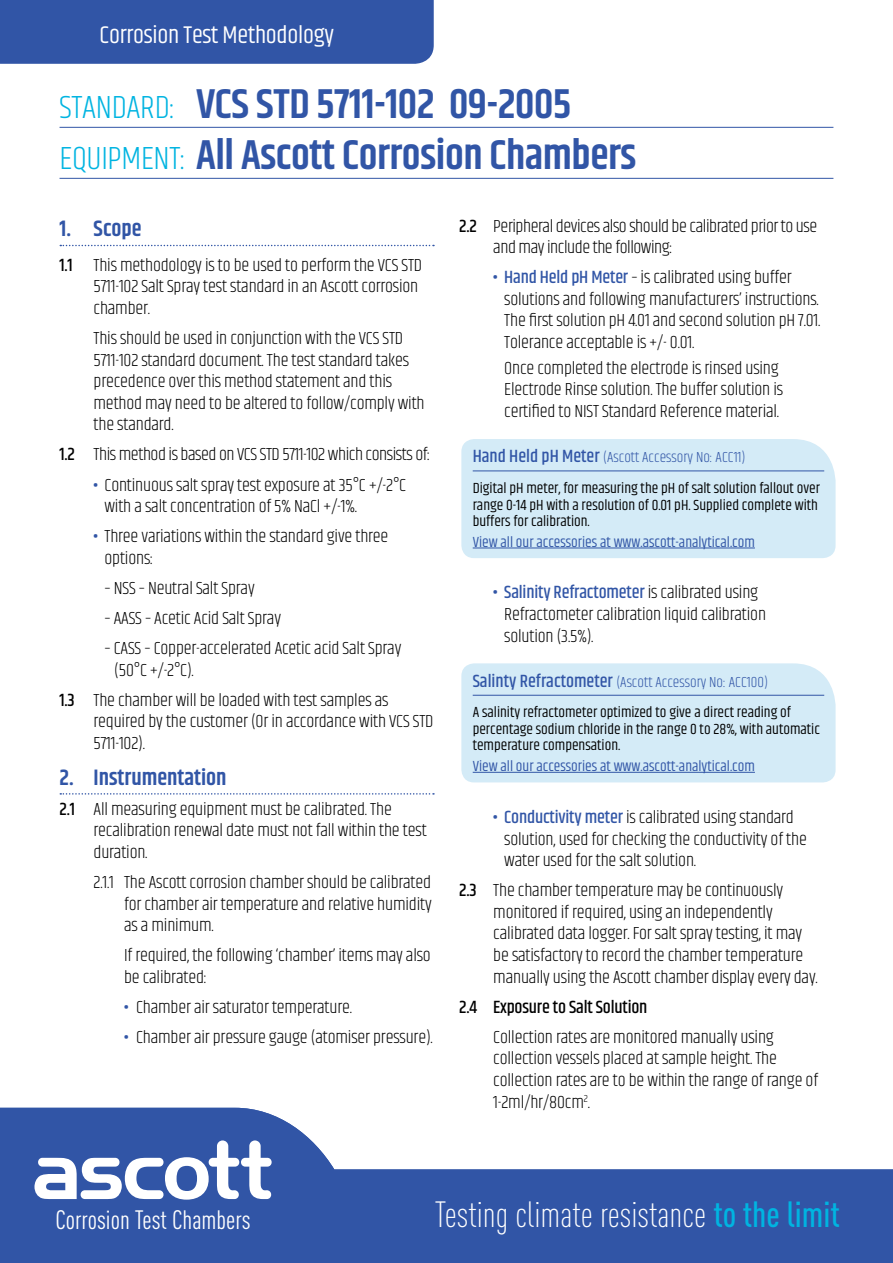
<style>
.page{position:relative;width:893px;height:1263px;background:#fff}
.page>*{position:absolute;margin:0;border:0;box-sizing:border-box;transform-origin:0 0}
.t1{font:600 42px/51px "Khand";letter-spacing:-.01em;color:#3155a6}
.t2{font:300 36px "DIN Cond";color:#fff}
.t3{font:26.25px "DIN Cond";color:#fff}
.t4{font:24.75px "Khand";letter-spacing:-.01em;color:#fff}
.t5{font:600 22.5px "Khand";color:#3155a6}
.t6{font:300 18px/21.6px "Khand";letter-spacing:-.01em;color:#000}
.t7{font:500 18px "Khand";letter-spacing:-.01em;color:#000}
.t8{font:15px/30.9px "Khand";color:#000}
.t9{font:15px "Khand";color:#3155a6}
.s1{font-weight:300;font-size:33px;color:#00b4e1}
.s2{font-weight:500}
.s3{font-weight:700;color:#3155a6}
.s4{font-weight:500;color:#3155a6}
.s5{font-weight:500;font-size:18px;color:#3155a6}
.s6{font-weight:300;color:#3155a6}
.s7{font-weight:500;color:#00b4e1}
</style>
<div class="page">
<svg style="left:0;top:1108px;width:893px;height:155px;fill:#3155a6"></svg>
<svg style="left:34px;top:1140px;width:238px;height:59px"></svg>
<hr style="left:60px;top:127px;width:773px;height:1px;background:#3155a6">
<hr style="left:60px;top:178px;width:773px;height:1px;background:#3155a6">
<svg style="left:60px;top:245px;width:374px;height:1px"></svg>
<svg style="left:60px;top:793px;width:374px;height:2px"></svg>
<div style="left:0;top:0;width:434px;height:64px;background:#3155a6"></div>
<div style="left:461px;top:439px;width:375px;height:119px;background:#d4ebf7"></div>
<hr style="left:473px;top:471px;width:351px;height:1px;background:#3155a6">
<hr style="left:473px;top:548px;width:282px;height:1px;background:#3155a6">
<div style="left:461px;top:663px;width:375px;height:119px;background:#d4ebf7"></div>
<hr style="left:473px;top:695px;width:351px;height:1px;background:#3155a6">
<hr style="left:473px;top:772px;width:282px;height:1px;background:#3155a6">
<h3 class="t4" style="left:100px;top:20px;width:236px">Corrosion Test Methodology</h3>
<h1 class="t1" style="left:60px;top:81px;width:578px"><span class="s1">STANDARD:</span> VCS STD 5711-102 09-2005<br><span class="s1">EQUIPMENT:</span> All Ascott Corrosion Chambers</h1>
<p class="t5" style="left:60px;top:214px;width:83px">1. Scope</p>
<p class="t6" style="left:94px;top:255px;width:330px;text-indent:-34px"><span class="s2">1.1</span> This methodology is to be used to perform the VCS STD<br>5711-102 Salt Spray test standard in an Ascott corrosion chamber.</p>
<p class="t6" style="left:94px;top:328px;width:333px">This should be used in conjunction with the VCS STD 5711-102 standard document. The test standard takes precedence over this method statement and this method may need to be altered to follow/comply with the standard.</p>
<p class="t6" style="left:60px;top:445px;width:373px"><span class="s2">1.2</span> This method is based on VCS STD 5711-102 which consists of:</p>
<p class="t6" style="left:105px;top:475px;width:303px;text-indent:-11px"><span class="s3">•</span> Continuous salt spray test exposure at 35°C +/-2°C with a salt concentration of 5% NaCl +/-1%.</p>
<p class="t6" style="left:105px;top:526px;width:285px;text-indent:-11px"><span class="s3">•</span> Three variations within the standard give three options:</p>
<p class="t6" style="left:105px;top:578px;width:152px">– NSS – Neutral Salt Spray</p>
<p class="t6" style="left:105px;top:608px;width:178px">– AASS – Acetic Acid Salt Spray</p>
<p class="t6" style="left:114px;top:638px;width:289px;text-indent:-10px">– CASS – Copper-accelerated Acetic acid Salt Spray (50°C +/-2°C).</p>
<p class="t6" style="left:94px;top:690px;width:341px;text-indent:-34px"><span class="s2">1.3</span> The chamber will be loaded with test samples as required by the customer (Or in accordance with VCS STD<br>5711-102).</p>
<p class="t5" style="left:60px;top:762px;width:169px">2. Instrumentation</p>
<p class="t6" style="left:94px;top:799px;width:335px;text-indent:-34px"><span class="s2">2.1</span> All measuring equipment must be calibrated. The recalibration renewal date must not fall within the test duration.</p>
<p class="t6" style="left:124px;top:872px;width:309px;text-align:justify;text-indent:-30px">2.1.1 The Ascott corrosion chamber should be calibrated for chamber air temperature and relative humidity as a minimum.</p>
<p class="t6" style="left:124px;top:945px;width:308px">If required, the following ‘chamber’ items may also be calibrated:</p>
<p class="t6" style="left:124px;top:997px;width:230px"><span class="s3">•</span> Chamber air saturator temperature.</p>
<p class="t6" style="left:124px;top:1027px;width:310px"><span class="s3">•</span> Chamber air pressure gauge (atomiser pressure).</p>
<p class="t6" style="left:493px;top:216px;width:326px;text-indent:-34px"><span class="s2">2.2</span> Peripheral devices also should be calibrated prior to use and may include the following:</p>
<p class="t6" style="left:504px;top:267px;width:318px;text-indent:-11px"><span class="s3">•</span> <span class="s4">Hand Held pH Meter</span> – is calibrated using buffer solutions and following manufacturers’ instructions.<br>The first solution pH 4.01 and second solution pH 7.01.<br>Tolerance acceptable is +/- 0.01.</p>
<p class="t6" style="left:504px;top:358px;width:280px">Once completed the electrode is rinsed using<br>Electrode Rinse solution. The buffer solution is certified to NIST Standard Reference material.</p>
<p class="t8" style="left:473px;top:443px;width:349px"><span class="s5">Hand Held pH Meter</span> <span class="s6">(Ascott Accessory No: ACC11)<br></span>Digital pH meter, for measuring the pH of salt solution fallout over</p>
<p class="t8" style="left:473px;top:497px;width:347px;line-height:16.5px">range 0-14 pH with a resolution of 0.01 pH. Supplied complete with buffers for calibration.</p>
<p class="t9" style="left:473px;top:533px;width:284px">View all our accessories at www.ascott-analytical.com</p>
<p class="t6" style="left:504px;top:583px;width:263px;text-indent:-11px"><span class="s3">•</span> <span class="s4">Salinity Refractometer</span> is calibrated using<br>Refractometer calibration liquid calibration solution (3.5%).</p>
<p class="t8" style="left:473px;top:667px;width:320px"><span class="s5">Salinty Refractometer</span> <span class="s6">(Ascott Accessory No: ACC100)<br></span>A salinity refractometer optimized to give a direct reading of</p>
<p class="t8" style="left:473px;top:722px;width:349px;line-height:16.5px">percentage sodium chloride in the range 0 to 28%, with automatic temperature compensation.</p>
<p class="t9" style="left:473px;top:757px;width:284px">View all our accessories at www.ascott-analytical.com</p>
<p class="t6" style="left:504px;top:807px;width:304px;text-indent:-11px"><span class="s3">•</span> <span class="s4">Conductivity meter</span> is calibrated using standard solution, used for checking the conductivity of the water used for the salt solution.</p>
<p class="t6" style="left:493px;top:880px;width:326px;text-indent:-34px"><span class="s2">2.3</span> The chamber temperature may be continuously monitored if required, using an independently calibrated data logger. For salt spray testing, it may be satisfactory to record the chamber temperature manually using the Ascott chamber display every day.</p>
<p class="t7" style="left:459px;top:995px;width:190px">2.4 Exposure to Salt Solution</p>
<p class="t6" style="left:493px;top:1027px;width:326px">Collection rates are monitored manually using collection vessels placed at sample height. The collection rates are to be within the range of range of 1-2ml/hr/80cm<sup>2</sup>.</p>
<h3 class="t3" style="left:55px;top:1204px;width:197px">Corrosion Test Chambers</h3>
<h2 class="t2" style="left:435px;top:1194px;width:407px">Testing climate resistance <span class="s7">to the limit</span></h2>
</div>
